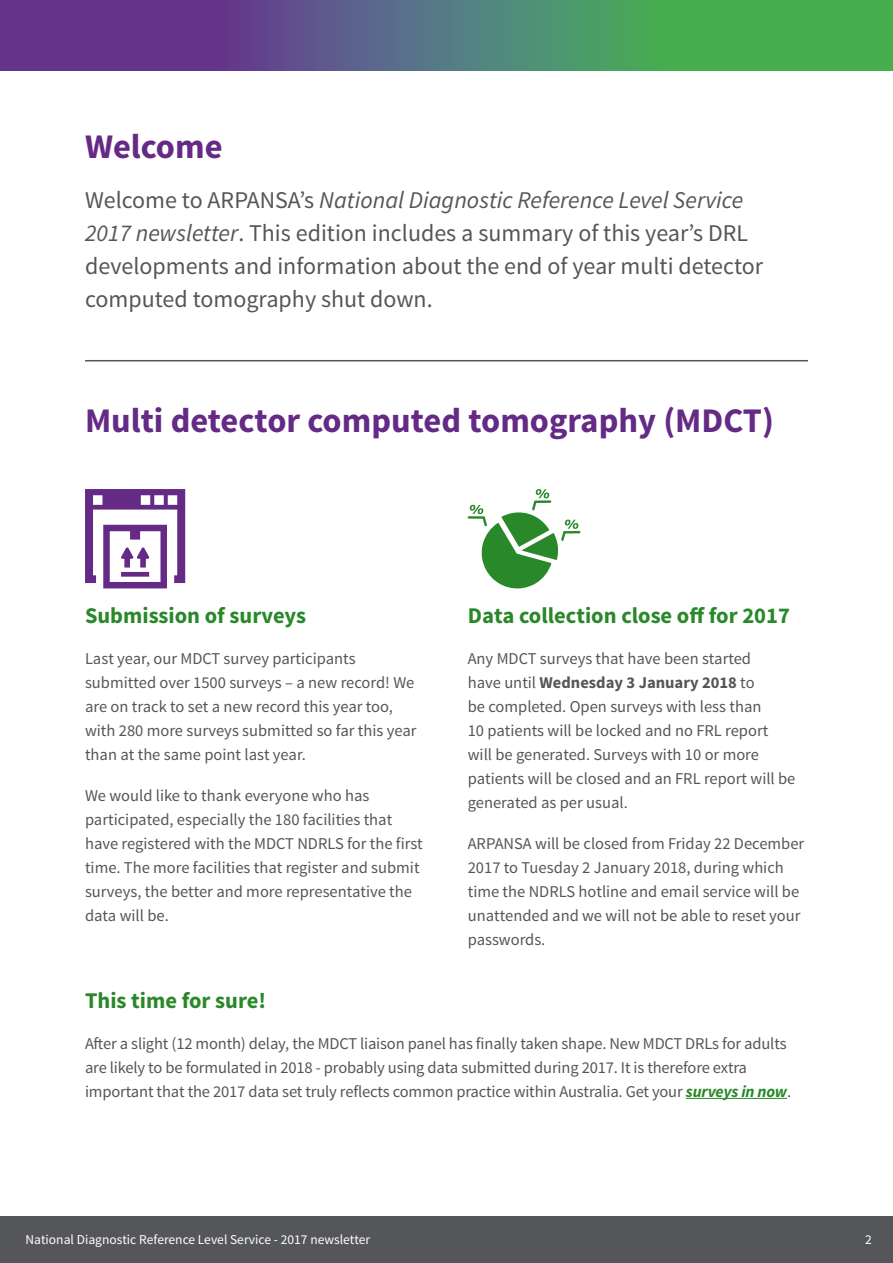
<style>
.page{position:relative;width:893px;height:1263px;background:#fff}
.page>*{position:absolute;margin:0;border:0;box-sizing:border-box;transform-origin:0 0}
.Paragraph{font:700 34.5px "Source Sans Pro";color:#642a85}
.Paragraph-2{font:24px/33px "Source Sans Pro";color:#55565a}
.Paragraph-3{font:700 22.5px "Source Sans Pro";color:#298829}
.Paragraph-4{font:16.5px/24px "Source Sans Pro";color:#55565a}
.t1{font:13.5px "Source Sans Pro";color:#fff}
.s1{font-style:italic}
.s2{font-weight:700}
.s3{font-weight:700;font-style:italic;color:#298829}
</style>
<div class="page">
<div style="left:0;top:1216px;width:893px;height:47px;background:#55565a"></div>
<svg style="left:0;top:0;width:893px;height:70px"></svg>
<hr style="left:85px;top:360px;width:723px;height:1px;background:#55565a">
<svg style="left:85px;top:489px;width:100px;height:99px"></svg>
<svg style="left:468px;top:489px;width:112px;height:99px"></svg>
<hr style="left:686px;top:1098px;width:101px;height:1px;background:#298829">
<p class="Paragraph" style="left:85px;top:124px;width:139px">Welcome</p>
<p class="Paragraph-2" style="left:85px;top:184px;width:680px">Welcome to ARPANSA’s <span class="s1">National Diagnostic Reference Level Service 2017 newsletter</span>. This edition includes a summary of this year’s DRL developments and information about the end of year multi detector computed tomography shut down.</p>
<p class="Paragraph" style="left:85px;top:398px;width:690px">Multi detector computed tomography (MDCT)</p>
<p class="Paragraph-3" style="left:85px;top:601px;width:223px">Submission of surveys</p>
<p class="Paragraph-4" style="left:85px;top:647px;width:333px">Last year, our MDCT survey participants submitted over 1500 surveys – a new record! We are on track to set a new record this year too, with 280 more surveys submitted so far this year than at the same point last year.</p>
<p class="Paragraph-4" style="left:85px;top:784px;width:339px">We would like to thank everyone who has participated, especially the 180 facilities that have registered with the MDCT NDRLS for the first time. The more facilities that register and submit surveys, the better and more representative the data will be.</p>
<p class="Paragraph-3" style="left:468px;top:601px;width:324px">Data collection close off for 2017</p>
<p class="Paragraph-4" style="left:468px;top:647px;width:329px">Any MDCT surveys that have been started<br>have until <span class="s2">Wednesday 3 January 2018</span> to<br>be completed. Open surveys with less than<br>10 patients will be locked and no FRL report will be generated. Surveys with 10 or more patients will be closed and an FRL report will be generated as per usual.</p>
<p class="Paragraph-4" style="left:468px;top:832px;width:338px">ARPANSA will be closed from Friday 22 December 2017 to Tuesday 2 January 2018, during which time the NDRLS hotline and email service will be unattended and we will not be able to reset your passwords.</p>
<p class="Paragraph-3" style="left:85px;top:986px;width:182px">This time for sure!</p>
<p class="Paragraph-4" style="left:85px;top:1031px;width:708px">After a slight (12 month) delay, the MDCT liaison panel has finally taken shape. New MDCT DRLs for adults are likely to be formulated in 2018 - probably using data submitted during 2017. It is therefore extra important that the 2017 data set truly reflects common practice within Australia. Get your <span class="s3">surveys in now</span>.</p>
<p class="t1" style="left:26px;top:1231px;width:346px">National Diagnostic Reference Level Service - 2017 newsletter</p>
<p class="t1" style="left:865px;top:1231px;width:8px">2</p>
</div>
